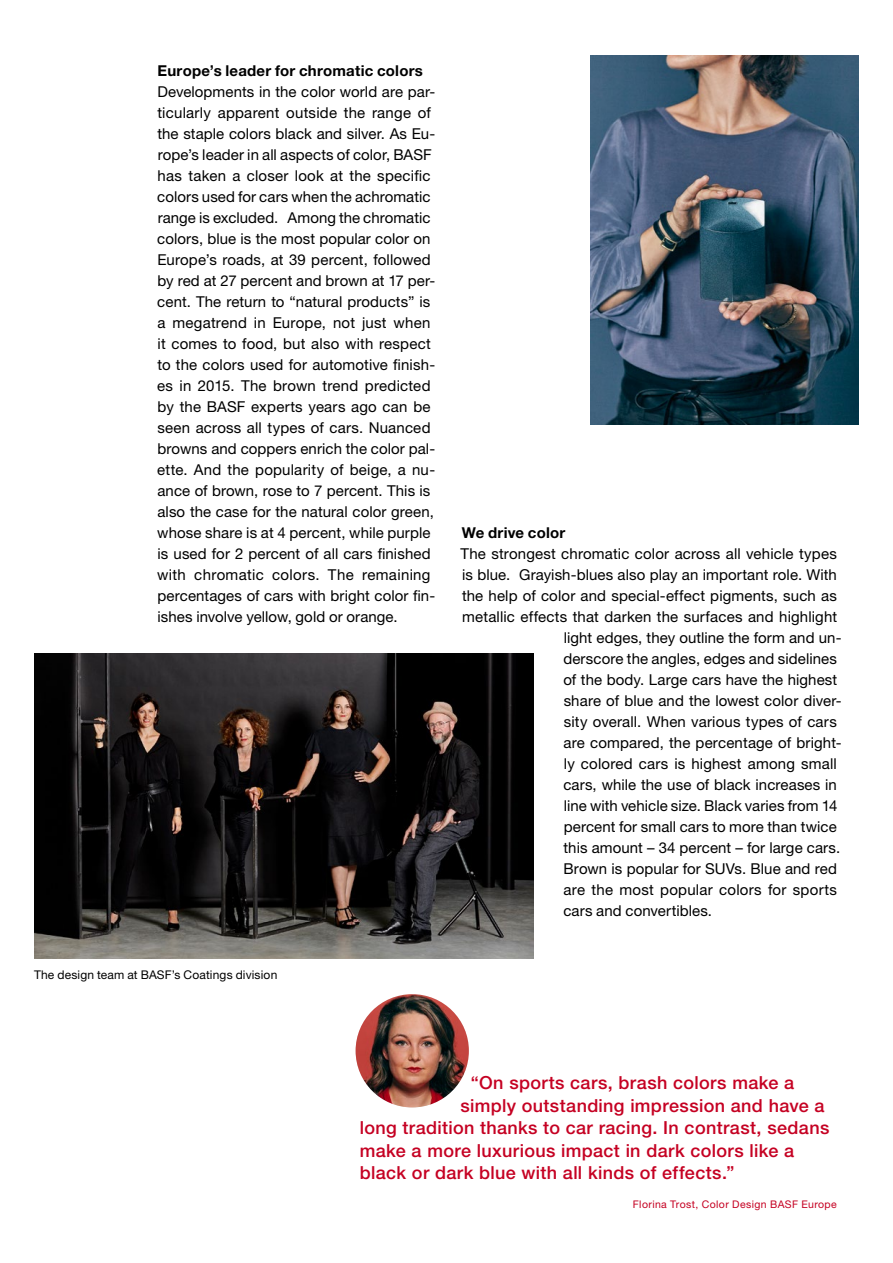
<style>
.page{position:relative;width:893px;height:1263px;background:#fff}
.page>*{position:absolute;margin:0;border:0;box-sizing:border-box;transform-origin:0 0}
.t1{font:500 18px "Helvetica Neue LT Pro";letter-spacing:.02em;color:#c50022}
.t2{font:15px/21px "Helvetica Neue LT Pro";letter-spacing:.01em;color:#000}
.t3{font:700 15px "Helvetica Neue LT Pro";letter-spacing:.015em;color:#000}
.t4{font:12px "Helvetica Neue LT Pro";letter-spacing:.01em;color:#000}
.t5{font:10.5px "Helvetica Neue LT Pro";letter-spacing:.035em;color:#c50022}
</style>
<div class="page">
<img style="left:34px;top:654px;width:499px;height:304px">
<img style="left:591px;top:55px;width:268px;height:369px">
<svg style="left:360px;top:998px;width:113px;height:113px"></svg>
<img style="left:356px;top:994px;width:113px;height:113px;border-radius:57px">
<p class="t3" style="left:158px;top:62px;width:267px">Europe’s leader for chromatic colors</p>
<p class="t2" style="left:157px;top:81px;width:279px">Developments in the color world are par&shy;ticularly apparent outside the range of the staple colors black and silver. As Eu&shy;rope’s leader in all aspects of color, BASF has taken a closer look at the specific colors used for cars when the achromatic range is excluded. Among the chromatic colors, blue is the most popular color on Europe’s roads, at 39 percent, followed by red at 27 percent and brown at 17 per&shy;cent. The return to “natural products” is a megatrend in Europe, not just when it comes to food, but also with respect to the colors used for automotive finish&shy;es in 2015. The brown trend predicted by the BASF experts years ago can be seen across all types of cars. Nuanced browns and coppers enrich the color pal&shy;ette. And the popularity of beige, a nu&shy;ance of brown, rose to 7 percent. This is also the case for the natural color green, whose share is at 4 percent, while purple is used for 2 percent of all cars finished with chromatic colors. The remaining percentages of cars with bright color fin&shy;ishes involve yellow, gold or orange.</p>
<p class="t4" style="left:34px;top:968px;width:245px">The design team at BASF’s Coatings division</p>
<p class="t3" style="left:462px;top:524px;width:105px">We drive color</p>
<p class="t2" style="left:460px;top:543px;width:378px">The strongest chromatic color across all vehicle types</p>
<p class="t2" style="left:462px;top:564px;width:376px">is blue. Grayish-blues also play an important role. With</p>
<p class="t2" style="left:462px;top:585px;width:376px">the help of color and special-effect pigments, such as</p>
<p class="t2" style="left:462px;top:606px;width:377px">metallic effects that darken the surfaces and highlight</p>
<p class="t2" style="left:564px;top:627px;width:279px">light edges, they outline the form and un-</p>
<p class="t2" style="left:563px;top:648px;width:275px">derscore the angles, edges and sidelines</p>
<p class="t2" style="left:563px;top:669px;width:275px">of the body. Large cars have the highest</p>
<p class="t2" style="left:564px;top:690px;width:279px">share of blue and the lowest color diver-</p>
<p class="t2" style="left:564px;top:711px;width:275px">sity overall. When various types of cars</p>
<p class="t2" style="left:564px;top:732px;width:279px">are compared, the percentage of bright-</p>
<p class="t2" style="left:564px;top:753px;width:274px">ly colored cars is highest among small</p>
<p class="t2" style="left:563px;top:774px;width:275px">cars, while the use of black increases in</p>
<p class="t2" style="left:564px;top:795px;width:275px">line with vehicle size. Black varies from 14</p>
<p class="t2" style="left:564px;top:816px;width:275px">percent for small cars to more than twice</p>
<p class="t2" style="left:564px;top:837px;width:278px">this amount – 34 percent – for large cars.</p>
<p class="t2" style="left:564px;top:858px;width:275px">Brown is popular for SUVs. Blue and red</p>
<p class="t2" style="left:564px;top:879px;width:275px">are the most popular colors for sports</p>
<p class="t2" style="left:563px;top:900px;width:150px">cars and convertibles.</p>
<p class="t1" style="left:471px;top:1072px;width:325px">“On sports cars, brash colors make a</p>
<p class="t1" style="left:460px;top:1094px;width:366px">simply outstanding impression and have a</p>
<p class="t1" style="left:360px;top:1117px;width:471px">long tradition thanks to car racing. In contrast, sedans</p>
<p class="t1" style="left:360px;top:1139px;width:436px">make a more luxurious impact in dark colors like a</p>
<p class="t1" style="left:360px;top:1162px;width:376px">black or dark blue with all kinds of effects.”</p>
<p class="t5" style="left:633px;top:1198px;width:205px">Florina Trost, Color Design BASF Europe</p>
</div>
